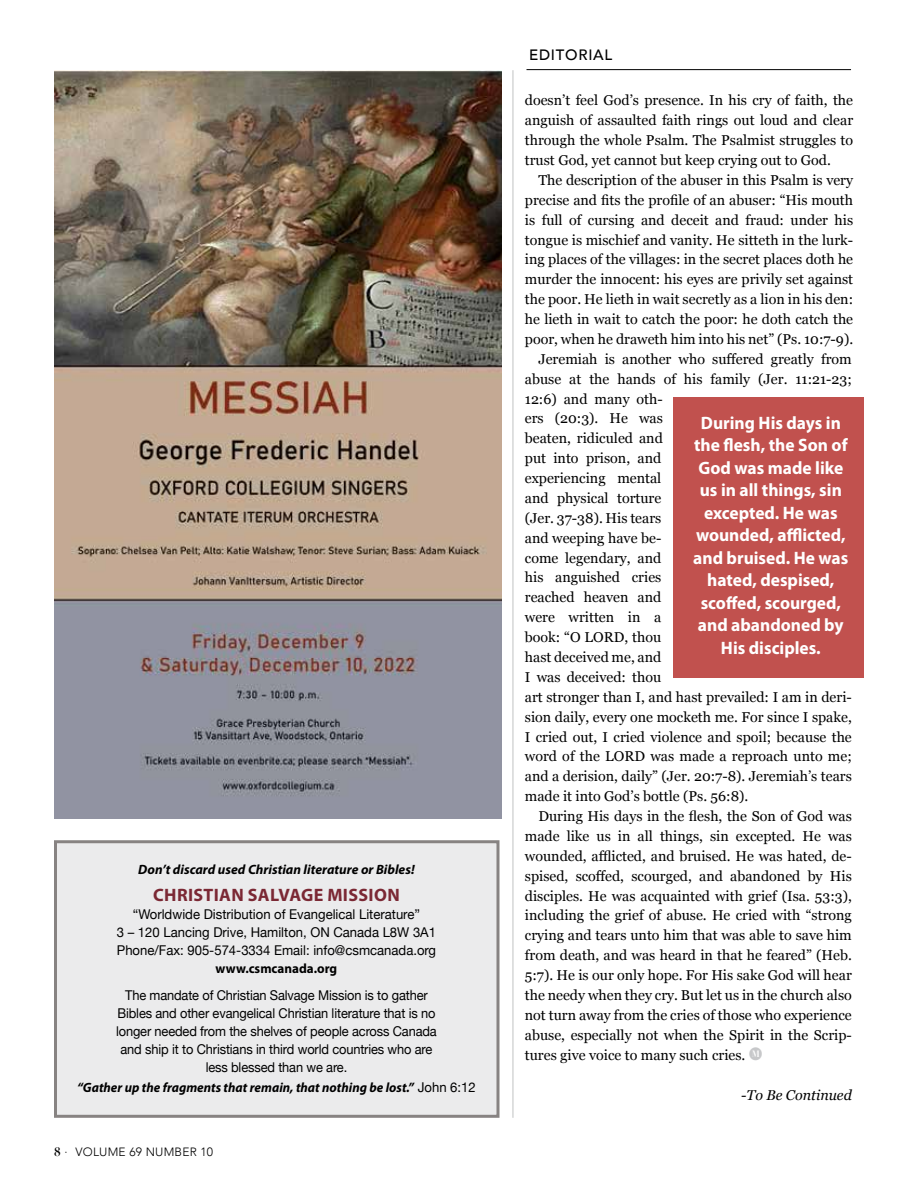
<style>
.page{position:relative;width:918px;height:1188px;background:#fff}
.page>*{position:absolute;margin:0;border:0;box-sizing:border-box;transform-origin:0 0}
.t1{font:700 18px/22.5px "Myriad Pro";color:#fff;text-align:center}
.t2{font:700 18px "Myriad Pro";letter-spacing:.02em;color:#7b2834}
.t3{font:500 15px "Avenir";letter-spacing:.05em;color:#000}
.t4{font:14.25px/20px "Georgia";color:#000;text-align:justify}
.t5{font:italic 14.25px "Georgia";color:#000}
.t6{font:13.5px/18px "Helvetica Neue";letter-spacing:-.01em;color:#000;text-align:center;scale:.95 1}
.t7{font:13.5px/18px "Helvetica Neue";letter-spacing:-.01em;color:#000;text-align:center}
.t8{font:italic 700 13.5px "Myriad Pro";color:#000}
.t9{font:700 13.5px "Myriad Pro";color:#000}
.t10{font:300 12px "Avenir";letter-spacing:.02em;color:#000}
.s1{font-family:"Helvetica Neue";font-weight:400;font-style:normal}
.s2{font-family:"Didot";font-weight:700}
.s3{color:#c7c8ca}
</style>
<div class="page">
<hr style="left:526px;top:69px;width:325px;height:1px;background:#000">
<hr style="left:513px;top:70px;width:1px;height:1048px;background:#808285">
<img style="left:55px;top:70px;width:446px;height:749px">
<div style="left:54px;top:840px;width:446px;height:278px;background:#ebebec;border:3px solid #878382"></div>
<div style="left:674px;top:397px;width:190px;height:281px;background:#c1514e"></div>
<p class="t8" style="left:138px;top:861px;width:278px">Don’t discard used Christian literature or Bibles!</p>
<p class="t2" style="left:153px;top:883px;width:248px">CHRISTIAN SALVAGE MISSION</p>
<p class="t7" style="left:117px;top:906px;width:321px">“Worldwide Distribution of Evangelical Literature”<br>3 – 120 Lancing Drive, Hamilton, ON Canada L8W 3A1<br>Phone/Fax: 905-574-3334 Email: info@csmcanada.org</p>
<p class="t9" style="left:216px;top:960px;width:123px">www.csmcanada.org</p>
<p class="t6" style="left:116px;top:987px;width:339px">The mandate of Christian Salvage Mission is to gather Bibles and other evangelical Christian literature that is no longer needed from the shelves of people across Canada and ship it to Christians in third world countries who are less blessed than we are.</p>
<p class="t8" style="left:77px;top:1079px;width:400px">“Gather up the fragments that remain, that nothing be lost.” <span class="s1">John 6:12</span></p>
<p class="t10" style="left:54px;top:1145px;width:161px"><span class="s2">8</span> · VOLUME 69 NUMBER 10</p>
<p class="t3" style="left:529px;top:42px;width:85px">EDITORIAL</p>
<p class="t4" style="left:525px;top:90px;width:330px">doesn’t feel God’s presence. In his cry of faith, the anguish of assaulted faith rings out loud and clear through the whole Psalm. The Psalmist struggles to trust God, yet cannot but keep crying out to God.</p>
<p class="t4" style="left:538px;top:169px;width:316px">The description of the abuser in this Psalm is very</p>
<p class="t4" style="left:525px;top:189px;width:330px">precise and fits the profile of an abuser: “His mouth</p>
<p class="t4" style="left:525px;top:209px;width:330px">is full of cursing and deceit and fraud: under his</p>
<p class="t4" style="left:525px;top:229px;width:330px">tongue is mischief and vanity. He sitteth in the lurk-</p>
<p class="t4" style="left:525px;top:249px;width:330px">ing places of the villages: in the secret places doth he</p>
<p class="t4" style="left:525px;top:269px;width:330px">murder the innocent: his eyes are privily set against</p>
<p class="t4" style="left:525px;top:289px;width:330px">the poor. He lieth in wait secretly as a lion in his den:</p>
<p class="t4" style="left:525px;top:309px;width:330px">he lieth in wait to catch the poor: he doth catch the</p>
<p class="t4" style="left:525px;top:328px;width:330px">poor, when he draweth him into his net” (Ps. 10:7-9).</p>
<p class="t4" style="left:538px;top:348px;width:315px">Jeremiah is another who suffered greatly from</p>
<p class="t4" style="left:525px;top:368px;width:329px">abuse at the hands of his family (Jer. 11:21-23;</p>
<p class="t4" style="left:525px;top:388px;width:139px">12:6) and many oth-</p>
<p class="t4" style="left:525px;top:408px;width:139px">ers (20:3). He was</p>
<p class="t4" style="left:525px;top:428px;width:139px">beaten, ridiculed and</p>
<p class="t4" style="left:525px;top:448px;width:138px">put into prison, and</p>
<p class="t4" style="left:525px;top:468px;width:138px">experiencing mental</p>
<p class="t4" style="left:525px;top:487px;width:138px">and physical torture</p>
<p class="t4" style="left:525px;top:507px;width:138px">(Jer. 37-38). His tears</p>
<p class="t4" style="left:525px;top:527px;width:138px">and weeping have be-</p>
<p class="t4" style="left:525px;top:547px;width:138px">come legendary, and</p>
<p class="t4" style="left:525px;top:567px;width:138px">his anguished cries</p>
<p class="t4" style="left:525px;top:587px;width:138px">reached heaven and</p>
<p class="t4" style="left:525px;top:607px;width:138px">were written in a</p>
<p class="t4" style="left:525px;top:627px;width:138px">book: “O LORD, thou</p>
<p class="t4" style="left:525px;top:647px;width:138px">hast deceived me, and</p>
<p class="t4" style="left:525px;top:666px;width:138px">I was deceived: thou</p>
<p class="t4" style="left:525px;top:686px;width:329px">art stronger than I, and hast prevailed: I am in deri-</p>
<p class="t4" style="left:525px;top:706px;width:328px">sion daily, every one mocketh me. For since I spake,</p>
<p class="t4" style="left:525px;top:726px;width:328px">I cried out, I cried violence and spoil; because the</p>
<p class="t4" style="left:525px;top:746px;width:328px">word of the LORD was made a reproach unto me;</p>
<p class="t4" style="left:525px;top:766px;width:328px">and a derision, daily” (Jer. 20:7-8). Jeremiah’s tears</p>
<p class="t4" style="left:525px;top:786px;width:225px">made it into God’s bottle (Ps. 56:8).</p>
<p class="t4" style="left:538px;top:806px;width:315px">During His days in the flesh, the Son of God was</p>
<p class="t4" style="left:525px;top:825px;width:328px">made like us in all things, sin excepted. He was</p>
<p class="t4" style="left:525px;top:845px;width:328px">wounded, afflicted, and bruised. He was hated, de-</p>
<p class="t4" style="left:525px;top:865px;width:328px">spised, scoffed, scourged, and abandoned by His</p>
<p class="t4" style="left:525px;top:885px;width:328px">disciples. He was acquainted with grief (Isa. 53:3),</p>
<p class="t4" style="left:525px;top:905px;width:328px">including the grief of abuse. He cried with “strong</p>
<p class="t4" style="left:525px;top:925px;width:328px">crying and tears unto him that was able to save him</p>
<p class="t4" style="left:525px;top:945px;width:328px">from death, and was heard in that he feared” (Heb.</p>
<p class="t4" style="left:525px;top:965px;width:328px">5:7). He is our only hope. For His sake God will hear</p>
<p class="t4" style="left:525px;top:984px;width:328px">the needy when they cry. But let us in the church also</p>
<p class="t4" style="left:525px;top:1004px;width:328px">not turn away from the cries of those who experience</p>
<p class="t4" style="left:525px;top:1024px;width:328px">abuse, especially not when the Spirit in the Scrip-</p>
<p class="t4" style="left:525px;top:1044px;width:239px">tures give voice to many such cries. <span class="s3">●</span><sup>M</sup></p>
<p class="t5" style="left:741px;top:1084px;width:112px">-To Be Continued</p>
<p class="t1" style="left:693px;top:411px;width:157px">During His days in the flesh, the Son of<br>God was made like us in all things, sin excepted. He was wounded, afflicted, and bruised. He was hated, despised, scoffed, scourged, and abandoned by<br>His disciples.</p>
</div>
